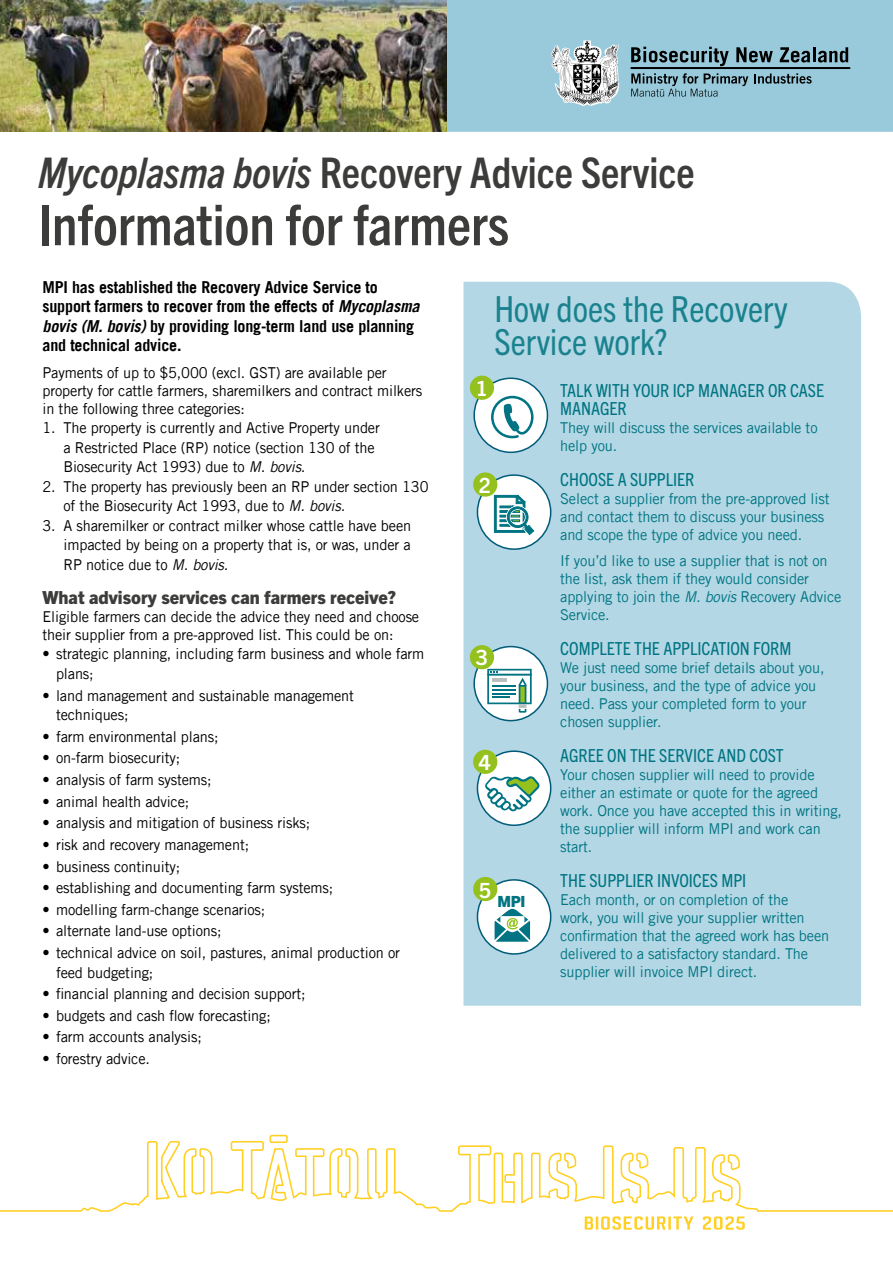
<style>
.page{position:relative;width:893px;height:1263px;background:#fff}
.page>*{position:absolute;margin:0;border:0;box-sizing:border-box;transform-origin:0 0}
.Heading_DIN{font:700 condensed 55.95px "Trade Gothic Next LT Pro";color:#3c3c3b}
.Heading_DIN-2{font:700 condensed 42.3px "Trade Gothic Next LT Pro";color:#3c3c3b}
.Body_heading_3{font:condensed 36px/33px "Trade Gothic Next LT Pro";color:#1a828e}
.t1{font:700 21px "Trade Gothic Next LT Pro";color:#fff}
.smallhead_in_table{font:condensed 18px/18px "Trade Gothic Next LT Pro";color:#007482}
.Body_heading_3-2{font:800 18px "Trade Gothic Next LT Pro";color:#3c3c3b}
.text{font:700 16.5px/19.5px "Trade Gothic LT Std";letter-spacing:-.01em;color:#000}
.heading_helvetica_16{font:800 15.45px "Trade Gothic Next LT Pro";color:#007482}
.text-2{font:15px/19.5px "Trade Gothic LT Std";letter-spacing:-.01em;color:#000}
.text-3{font:15px/18px "Trade Gothic LT Std";letter-spacing:-.01em;color:#007482}
.s1{font-style:italic}
</style>
<div class="page">
<div style="left:4px;top:0;width:889px;height:132px;background:#99cadb"></div>
<hr style="left:630px;top:67px;width:220px;height:2px;background:#000">
<svg style="left:631px;top:47px;width:98px;height:19px"></svg>
<svg style="left:736px;top:47px;width:37px;height:15px"></svg>
<svg style="left:780px;top:47px;width:30px;height:15px"></svg>
<hr style="left:813px;top:47px;width:3px;height:15px;background:#000">
<svg style="left:818px;top:47px;width:30px;height:15px"></svg>
<svg style="left:754px;top:73px;width:58px;height:11px"></svg>
<svg style="left:631px;top:73px;width:117px;height:24px"></svg>
<svg style="left:551px;top:41px;width:69px;height:65px"></svg>
<img style="left:0;top:0;width:446px;height:132px">
<div style="left:463px;top:282px;width:398px;height:724px;background:#b3d7e4"></div>
<svg style="left:0;top:1134px;width:893px;height:78px"></svg>
<svg style="left:585px;top:1216px;width:108px;height:13px"></svg>
<svg style="left:703px;top:1216px;width:42px;height:13px"></svg>
<div style="left:474px;top:378px;width:73px;height:74px;background:#fff;border-radius:50%"></div>
<div style="left:473px;top:377px;width:75px;height:76px;border:2px solid #005b79;border-radius:50%"></div>
<div style="left:470px;top:376px;width:24px;height:24px;background:#95c11f;border-radius:50%"></div>
<div style="left:474px;top:647px;width:73px;height:74px;background:#fff;border-radius:50%"></div>
<div style="left:473px;top:646px;width:75px;height:75px;border:2px solid #005b79;border-radius:50%"></div>
<div style="left:470px;top:645px;width:24px;height:24px;background:#95c11f;border-radius:50%"></div>
<svg style="left:487px;top:669px;width:45px;height:44px"></svg>
<div style="left:477px;top:751px;width:74px;height:74px;background:#fff;border-radius:50%"></div>
<div style="left:477px;top:750px;width:74px;height:76px;border:2px solid #005b79;border-radius:50%"></div>
<div style="left:473px;top:750px;width:24px;height:24px;background:#95c11f;border-radius:50%"></div>
<div style="left:477px;top:880px;width:74px;height:74px;background:#fff;border-radius:50%"></div>
<div style="left:477px;top:879px;width:74px;height:76px;border:2px solid #005b79;border-radius:50%"></div>
<div style="left:473px;top:877px;width:24px;height:24px;background:#95c11f;border-radius:50%"></div>
<div style="left:477px;top:475px;width:74px;height:74px;background:#fff;border-radius:50%"></div>
<div style="left:477px;top:474px;width:74px;height:76px;border:2px solid #005b79;border-radius:50%"></div>
<div style="left:473px;top:472px;width:24px;height:25px;background:#95c11f;border-radius:50%"></div>
<svg style="left:494px;top:495px;width:40px;height:40px"></svg>
<svg style="left:491px;top:396px;width:43px;height:42px"></svg>
<svg style="left:485px;top:776px;width:55px;height:35px"></svg>
<svg style="left:495px;top:908px;width:35px;height:34px"></svg>
<p class="Heading_DIN-2" style="left:38px;top:144px;width:658px"><span class="s1">Mycoplasma bovis</span> Recovery Advice Service</p>
<p class="Heading_DIN" style="left:38px;top:187px;width:472px">Information for farmers</p>
<p class="text" style="left:43px;top:277px;width:378px">MPI has established the Recovery Advice Service to support farmers to recover from the effects of <span class="s1">Mycoplasma bovis (M. bovis)</span> by providing long-term land use planning and technical advice.</p>
<p class="text-2" style="left:43px;top:363px;width:381px;line-height:18px">Payments of up to $5,000 (excl. GST) are available per property for cattle farmers, sharemilkers and contract milkers in the following three categories:</p>
<p class="text-2" style="left:64px;top:418px;width:318px;text-indent:-21px">1. The property is currently and Active Property under a Restricted Place (RP) notice (section 130 of the<br>Biosecurity Act 1993) due to <span class="s1">M. bovis.</span></p>
<p class="text-2" style="left:64px;top:476px;width:367px;text-indent:-21px">2. The property has previously been an RP under section 130 of the Biosecurity Act 1993, due to <span class="s1">M. bovis.</span></p>
<p class="text-2" style="left:64px;top:515px;width:349px;text-align:justify;text-indent:-21px">3. A sharemilker or contract milker whose cattle have been impacted by being on a property that is, or was, under a RP notice due to <span class="s1">M. bovis.</span></p>
<p class="Body_heading_3-2" style="left:43px;top:585px;width:355px">What advisory services can farmers receive?</p>
<p class="text-2" style="left:43px;top:607px;width:378px;line-height:18px">Eligible farmers can decide the advice they need and choose their supplier from a pre-approved list. This could be on:</p>
<p class="text-2" style="left:56px;top:644px;width:370px;text-indent:-14px">• strategic planning, including farm business and whole farm plans;</p>
<p class="text-2" style="left:56px;top:685px;width:299px;text-indent:-14px">• land management and sustainable management techniques;</p>
<p class="text-2" style="left:43px;top:726px;width:178px">• farm environmental plans;</p>
<p class="text-2" style="left:43px;top:748px;width:139px">• on-farm biosecurity;</p>
<p class="text-2" style="left:43px;top:770px;width:171px">• analysis of farm systems;</p>
<p class="text-2" style="left:43px;top:791px;width:148px">• animal health advice;</p>
<p class="text-2" style="left:43px;top:813px;width:269px">• analysis and mitigation of business risks;</p>
<p class="text-2" style="left:43px;top:835px;width:208px">• risk and recovery management;</p>
<p class="text-2" style="left:43px;top:856px;width:139px">• business continuity;</p>
<p class="text-2" style="left:43px;top:878px;width:292px">• establishing and documenting farm systems;</p>
<p class="text-2" style="left:43px;top:899px;width:224px">• modelling farm-change scenarios;</p>
<p class="text-2" style="left:43px;top:921px;width:181px">• alternate land-use options;</p>
<p class="text-2" style="left:56px;top:943px;width:345px;text-indent:-14px">• technical advice on soil, pastures, animal production or feed budgeting;</p>
<p class="text-2" style="left:43px;top:984px;width:265px">• financial planning and decision support;</p>
<p class="text-2" style="left:43px;top:1005px;width:230px">• budgets and cash flow forecasting;</p>
<p class="text-2" style="left:43px;top:1027px;width:161px">• farm accounts analysis;</p>
<p class="text-2" style="left:43px;top:1049px;width:109px">• forestry advice.</p>
<p class="Body_heading_3" style="left:494px;top:290px;width:295px">How does the Recovery<br>Service work?</p>
<p class="t1" style="left:476px;top:374px;width:14px">1</p>
<p class="t1" style="left:479px;top:471px;width:14px">2</p>
<p class="t1" style="left:476px;top:642px;width:14px">3</p>
<p class="t1" style="left:479px;top:748px;width:14px">4</p>
<p class="t1" style="left:479px;top:875px;width:14px">5</p>
<p class="heading_helvetica_16" style="left:497px;top:891px;width:30px">MPI</p>
<p class="smallhead_in_table" style="left:560px;top:380px;width:265px">TALK WITH YOUR ICP MANAGER OR CASE<br>MANAGER</p>
<p class="text-3" style="left:560px;top:418px;width:259px">They will discuss the services available to help you.</p>
<p class="smallhead_in_table" style="left:560px;top:469px;width:136px">CHOOSE A SUPPLIER</p>
<p class="text-3" style="left:560px;top:489px;width:271px">Select a supplier from the pre-approved list and contact them to discuss your business and scope the type of advice you need.</p>
<p class="text-3" style="left:560px;top:552px;width:283px">If you’d like to use a supplier that is not on the list, ask them if they would consider applying to join the <span class="s1">M. bovis</span> Recovery Advice Service.</p>
<p class="smallhead_in_table" style="left:560px;top:638px;width:233px">COMPLETE THE APPLICATION FORM</p>
<p class="text-3" style="left:560px;top:659px;width:266px">We just need some brief details about you, your business, and the type of advice you need. Pass your completed form to your chosen supplier.</p>
<p class="smallhead_in_table" style="left:560px;top:745px;width:225px">AGREE ON THE SERVICE AND COST</p>
<p class="text-3" style="left:560px;top:766px;width:283px">Your chosen supplier will need to provide either an estimate or quote for the agreed work. Once you have accepted this in writing, the supplier will inform MPI and work can start.</p>
<p class="smallhead_in_table" style="left:560px;top:870px;width:188px">THE SUPPLIER INVOICES MPI</p>
<p class="text-3" style="left:560px;top:891px;width:270px">Each month, or on completion of the<br>work, you will give your supplier written confirmation that the agreed work has been delivered to a satisfactory standard. The supplier will invoice MPI direct.</p>
</div>
